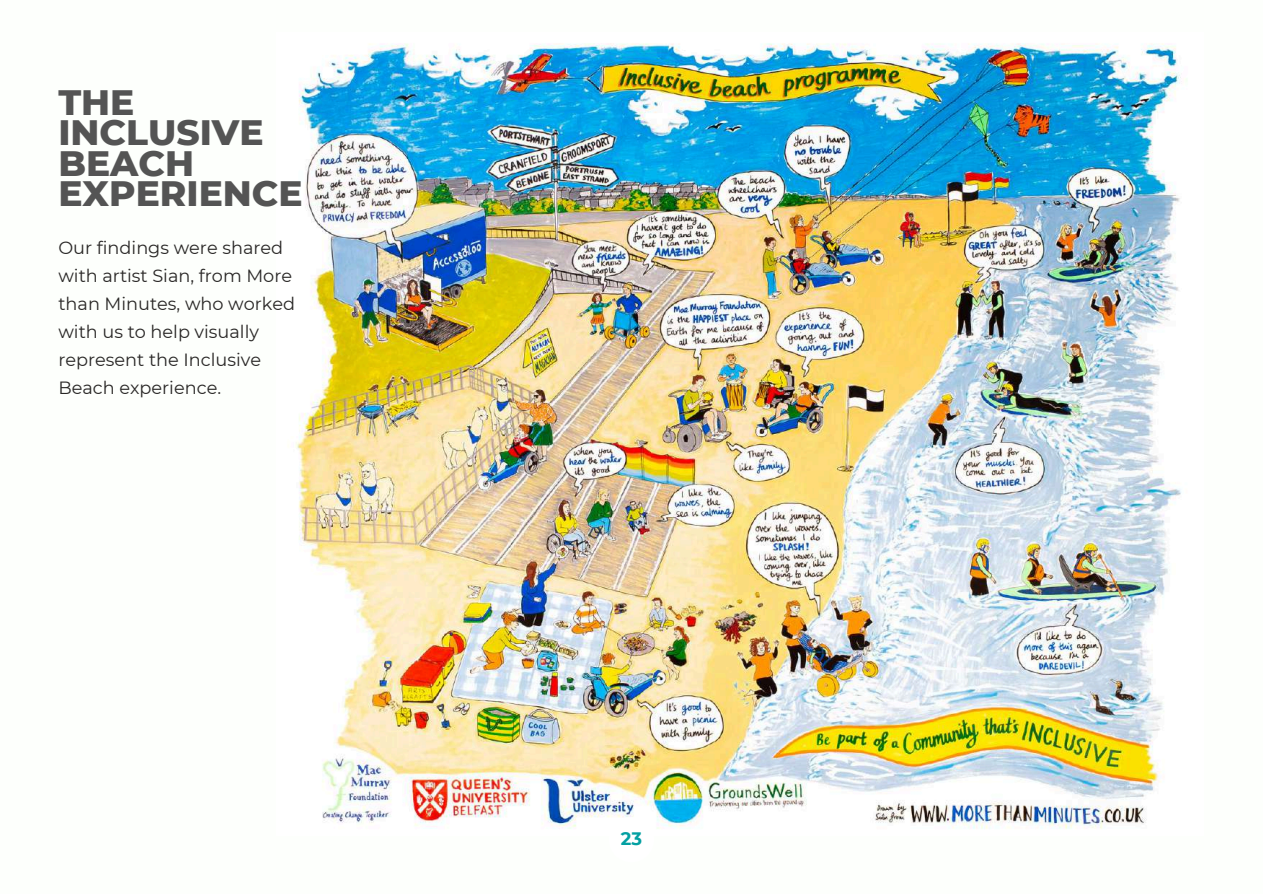
<style>
.page{position:relative;width:1263px;height:894px;background:#fff}
.page>*{position:absolute;margin:0;border:0;box-sizing:border-box;transform-origin:0 0}
.t1{font:800 36px/30.3px "Montserrat";color:#545454}
.t2{font:700 18px "Montserrat";color:#03a0a2}
.t3{font:17.7px/28.2px "Montserrat";color:#292726}
</style>
<div class="page">
<img style="left:295px;top:43px;width:892px;height:786px">
<div style="left:609px;top:816px;width:45px;height:46px;background:#fff;border-radius:50%"></div>
<h1 class="t1" style="left:58px;top:87px;width:246px">THE<br>INCLUSIVE<br>BEACH<br>EXPERIENCE</h1>
<p class="t3" style="left:58px;top:233px;width:238px">Our findings were shared with artist Sian, from More than Minutes, who worked with us to help visually represent the Inclusive<br>Beach experience.</p>
<p class="t2" style="left:621px;top:827px;width:23px">23</p>
</div>
